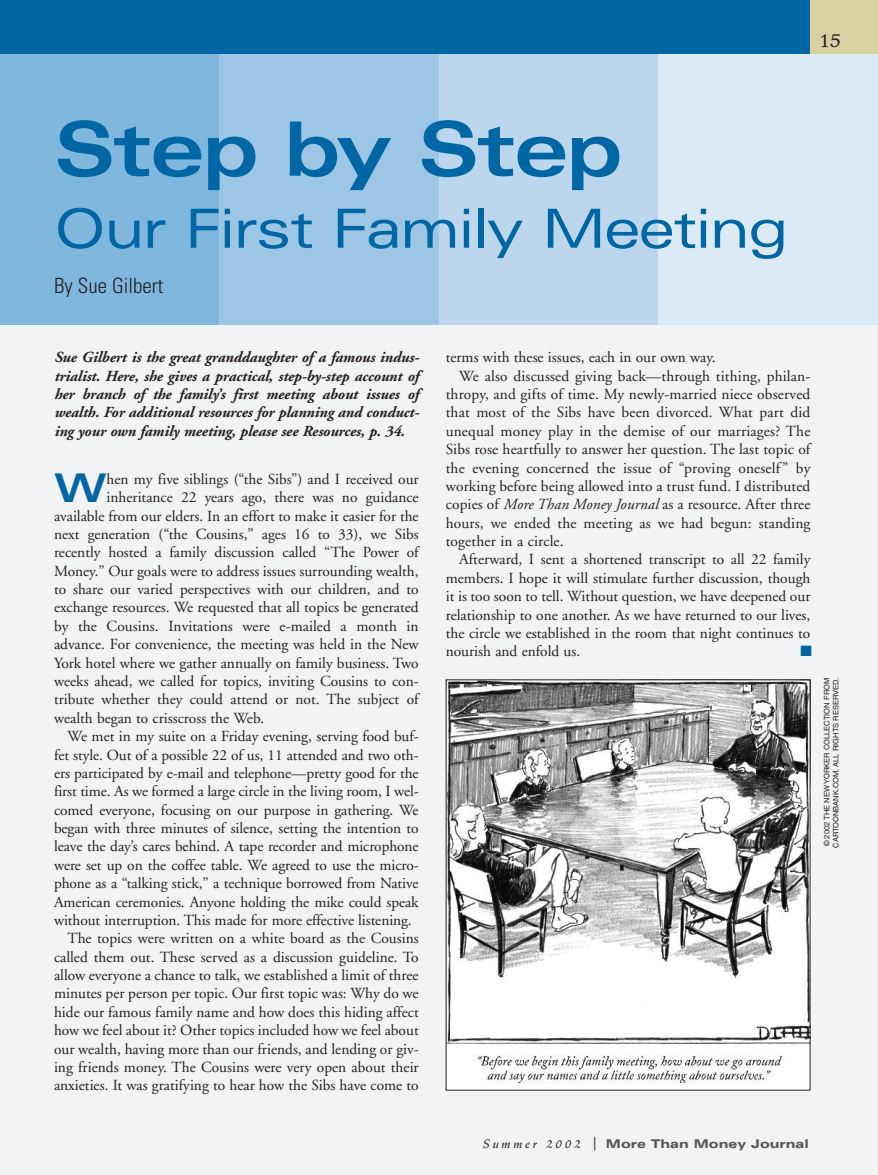
<style>
.page{position:relative;width:878px;height:1175px;background:#fff}
.page>*{position:absolute;margin:0;border:0;box-sizing:border-box;transform-origin:0 0}
.t1{font:700 expanded 75px "Univers";letter-spacing:-.03em;color:#0066a4}
.t2{font:expanded 54px "Univers";letter-spacing:-.03em;color:#0066a4}
.t3{font:700 expanded 39.45px "Univers";color:#0066a4}
.t4{font:300 condensed 21px "Univers";color:#231f20}
.t5{font:500 18px "Stempel Schneidler";color:#231f20;scale:1.1 1}
.t6{font:15.3px "Adobe Garamond";color:#231f20}
.t7{font:italic 700 15.3px/18.3px "Adobe Garamond";letter-spacing:-.005em;color:#231f20;text-align:justify}
.t8{font:15px "Zapf Dingbats";color:#0066a4}
.t9{font:900 expanded 12px "Univers";color:#57585a}
.t10{font:7.5px/9px "Helvetica";color:#231f20}
.s1{font-style:italic}
.s2{font-family:"Stempel Schneidler Med";font-weight:400;font-style:italic;font-stretch:normal;color:#231f20}
.s3{font-family:"Helvetica";font-weight:400;font-stretch:normal;font-size:18px}
</style>
<div class="page">
<div style="left:0;top:324px;width:878px;height:850px;background:#f2f3f4"></div>
<div style="left:0;top:54px;width:219px;height:270px;background:#80b7de"></div>
<div style="left:219px;top:54px;width:220px;height:270px;background:#9dc6e5"></div>
<div style="left:439px;top:54px;width:219px;height:270px;background:#bcd7ed"></div>
<div style="left:658px;top:54px;width:220px;height:270px;background:#dbeaf5"></div>
<div style="left:0;top:0;width:810px;height:54px;background:#0066a4"></div>
<div style="left:810px;top:0;width:68px;height:54px;background:#d8d2a3"></div>
<img style="left:448px;top:681px;width:360px;height:407px">
<p class="t5" style="left:819px;top:33px;width:22px">15</p>
<h1 class="t1" style="left:54px;top:121px;width:570px">Step by Step</h1>
<h2 class="t2" style="left:54px;top:209px;width:735px">Our First Family Meeting</h2>
<h3 class="t4" style="left:54px;top:277px;width:111px">By Sue Gilbert</h3>
<p class="t7" style="left:54px;top:349px;width:367px">Sue Gilbert is the great granddaughter of a famous indus&shy;trialist. Here, she gives a practical, step-by-step account of her branch of the family’s first meeting about issues of wealth. For additional resources for planning and conduct&shy;ing your own family meeting, please see Resources, p. 34.</p>
<h3 class="t3" style="left:54px;top:473px;width:54px">W</h3>
<p class="t6" style="left:106px;top:473px;width:314px">hen my five siblings (“the Sibs”) and I received our</p>
<p class="t6" style="left:107px;top:491px;width:313px">inheritance 22 years ago, there was no guidance</p>
<p class="t6" style="left:54px;top:509px;width:366px">available from our elders. In an effort to make it easier for the</p>
<p class="t6" style="left:54px;top:528px;width:366px">next generation (“the Cousins,” ages 16 to 33), we Sibs</p>
<p class="t6" style="left:54px;top:546px;width:366px">recently hosted a family discussion called “The Power of</p>
<p class="t6" style="left:54px;top:565px;width:366px">Money.” Our goals were to address issues surrounding wealth,</p>
<p class="t6" style="left:54px;top:583px;width:366px">to share our varied perspectives with our children, and to</p>
<p class="t6" style="left:54px;top:601px;width:366px">exchange resources. We requested that all topics be generated</p>
<p class="t6" style="left:54px;top:620px;width:366px">by the Cousins. Invitations were e-mailed a month in</p>
<p class="t6" style="left:54px;top:638px;width:366px">advance. For convenience, the meeting was held in the New</p>
<p class="t6" style="left:54px;top:656px;width:366px">York hotel where we gather annually on family business. Two</p>
<p class="t6" style="left:54px;top:675px;width:366px">weeks ahead, we called for topics, inviting Cousins to con-</p>
<p class="t6" style="left:54px;top:693px;width:366px">tribute whether they could attend or not. The subject of</p>
<p class="t6" style="left:54px;top:712px;width:212px">wealth began to crisscross the Web.</p>
<p class="t6" style="left:68px;top:730px;width:353px">We met in my suite on a Friday evening, serving food buf-</p>
<p class="t6" style="left:54px;top:748px;width:366px">fet style. Out of a possible 22 of us, 11 attended and two oth-</p>
<p class="t6" style="left:54px;top:767px;width:366px">ers participated by e-mail and telephone—pretty good for the</p>
<p class="t6" style="left:54px;top:785px;width:366px">first time. As we formed a large circle in the living room, I wel-</p>
<p class="t6" style="left:54px;top:803px;width:366px">comed everyone, focusing on our purpose in gathering. We</p>
<p class="t6" style="left:54px;top:822px;width:366px">began with three minutes of silence, setting the intention to</p>
<p class="t6" style="left:54px;top:840px;width:366px">leave the day’s cares behind. A tape recorder and microphone</p>
<p class="t6" style="left:54px;top:859px;width:366px">were set up on the coffee table. We agreed to use the micro-</p>
<p class="t6" style="left:54px;top:877px;width:366px">phone as a “talking stick,” a technique borrowed from Native</p>
<p class="t6" style="left:54px;top:895px;width:366px">American ceremonies. Anyone holding the mike could speak</p>
<p class="t6" style="left:54px;top:914px;width:359px">without interruption. This made for more effective listening.</p>
<p class="t6" style="left:67px;top:932px;width:353px">The topics were written on a white board as the Cousins</p>
<p class="t6" style="left:54px;top:950px;width:366px">called them out. These served as a discussion guideline. To</p>
<p class="t6" style="left:54px;top:969px;width:366px">allow everyone a chance to talk, we established a limit of three</p>
<p class="t6" style="left:54px;top:987px;width:366px">minutes per person per topic. Our first topic was: Why do we</p>
<p class="t6" style="left:54px;top:1006px;width:366px">hide our famous family name and how does this hiding affect</p>
<p class="t6" style="left:54px;top:1024px;width:366px">how we feel about it? Other topics included how we feel about</p>
<p class="t6" style="left:54px;top:1042px;width:366px">our wealth, having more than our friends, and lending or giv-</p>
<p class="t6" style="left:54px;top:1061px;width:366px">ing friends money. The Cousins were very open about their</p>
<p class="t6" style="left:54px;top:1079px;width:366px">anxieties. It was gratifying to hear how the Sibs have come to</p>
<p class="t6" style="left:445px;top:351px;width:271px">terms with these issues, each in our own way.</p>
<p class="t6" style="left:459px;top:370px;width:353px">We also discussed giving back—through tithing, philan-</p>
<p class="t6" style="left:445px;top:388px;width:366px">thropy, and gifts of time. My newly-married niece observed</p>
<p class="t6" style="left:445px;top:406px;width:366px">that most of the Sibs have been divorced. What part did</p>
<p class="t6" style="left:445px;top:425px;width:366px">unequal money play in the demise of our marriages? The</p>
<p class="t6" style="left:445px;top:443px;width:366px">Sibs rose heartfully to answer her question. The last topic of</p>
<p class="t6" style="left:445px;top:461px;width:366px">the evening concerned the issue of “proving oneself” by</p>
<p class="t6" style="left:445px;top:480px;width:366px">working before being allowed into a trust fund. I distributed</p>
<p class="t6" style="left:445px;top:498px;width:366px">copies of <span class="s1">More Than Money Journal</span> as a resource. After three</p>
<p class="t6" style="left:445px;top:517px;width:366px">hours, we ended the meeting as we had begun: standing</p>
<p class="t6" style="left:445px;top:535px;width:119px">together in a circle.</p>
<p class="t6" style="left:459px;top:553px;width:352px">Afterward, I sent a shortened transcript to all 22 family</p>
<p class="t6" style="left:445px;top:572px;width:366px">members. I hope it will stimulate further discussion, though</p>
<p class="t6" style="left:445px;top:590px;width:366px">it is too soon to tell. Without question, we have deepened our</p>
<p class="t6" style="left:445px;top:608px;width:366px">relationship to one another. As we have returned to our lives,</p>
<p class="t6" style="left:445px;top:627px;width:366px">the circle we established in the room that night continues to</p>
<p class="t6" style="left:445px;top:645px;width:136px">nourish and enfold us.</p>
<p class="t8" style="left:800px;top:644px;width:13px">■</p>
<p class="t10" style="left:822px;top:847px;width:171px;rotate:-90deg">© 2002 THE NEW YORKER COLLECTION FROM<br>CARTOONBANK.COM. ALL RIGHTS RESERVED.</p>
<p class="t9" style="left:483px;top:1139px;width:327px"><span class="s2">S u m m e r 2 0 0 2</span> <span class="s3">|</span> More Than Money Journal</p>
</div>
